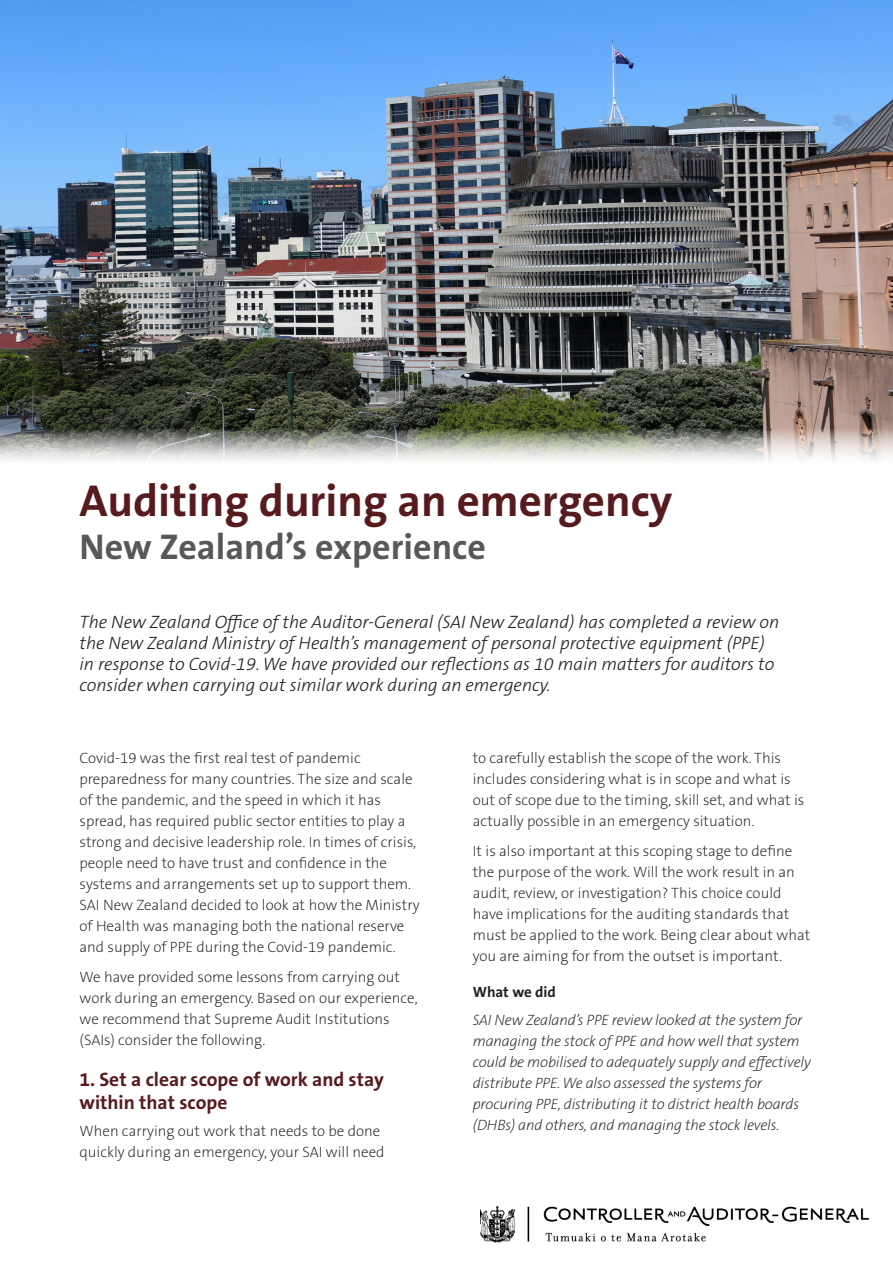
<style>
.page{position:relative;width:893px;height:1263px;background:#fff}
.page>*{position:absolute;margin:0;border:0;box-sizing:border-box;transform-origin:0 0}
.t1{font:700 45px "The Sans OT7";color:#571b1e}
.t2{font:700 36px "The Sans OT7";color:#57585a}
.Heading_2{font:700 19.5px/23.4px "The Sans OT7";color:#571b1e}
.Opening_para{font:italic 300 18px/21px "The Sans OT3";color:#231f20}
.body_text{font:200 15px/21px "The Sans OT2";color:#231f20}
.body_text-2{font:italic 200 15px/21px "The Sans OT2";letter-spacing:-.01em;color:#231f20}
.Sub-heading{font:700 15px "The Sans OT7";color:#231f20}
</style>
<div class="page">
<img style="left:481px;top:1206px;width:387px;height:36px">
<img style="left:0;top:0;width:893px;height:460px">
<p class="t1" style="left:80px;top:471px;width:594px">Auditing during an emergency</p>
<p class="t2" style="left:80px;top:523px;width:408px">New Zealand’s experience</p>
<p class="Opening_para" style="left:80px;top:612px;width:701px">The New Zealand Office of the Auditor-General (SAI New Zealand) has completed a review on the New Zealand Ministry of Health’s management of personal protective equipment (PPE) in response to Covid-19. We have provided our reflections as 10 main matters for auditors to consider when carrying out similar work during an emergency.</p>
<p class="body_text" style="left:80px;top:747px;width:342px">Covid-19 was the first real test of pandemic preparedness for many countries. The size and scale of the pandemic, and the speed in which it has spread, has required public sector entities to play a strong and decisive leadership role. In times of crisis, people need to have trust and confidence in the systems and arrangements set up to support them.<br>SAI New Zealand decided to look at how the Ministry of Health was managing both the national reserve and supply of PPE during the Covid-19 pandemic.</p>
<p class="body_text" style="left:80px;top:966px;width:340px">We have provided some lessons from carrying out work during an emergency. Based on our experience, we recommend that Supreme Audit Institutions (SAIs) consider the following.</p>
<p class="Heading_2" style="left:80px;top:1067px;width:306px">1. Set a clear scope of work and stay within that scope</p>
<p class="body_text" style="left:80px;top:1121px;width:307px">When carrying out work that needs to be done quickly during an emergency, your SAI will need</p>
<p class="body_text" style="left:473px;top:747px;width:333px">to carefully establish the scope of the work. This includes considering what is in scope and what is out of scope due to the timing, skill set, and what is actually possible in an emergency situation.</p>
<p class="body_text" style="left:473px;top:840px;width:339px">It is also important at this scoping stage to define the purpose of the work. Will the work result in an audit, review, or investigation? This choice could have implications for the auditing standards that must be applied to the work. Being clear about what you are aiming for from the outset is important.</p>
<p class="Sub-heading" style="left:473px;top:982px;width:85px">What we did</p>
<p class="body_text-2" style="left:473px;top:1010px;width:340px">SAI New Zealand’s PPE review looked at the system for managing the stock of PPE and how well that system could be mobilised to adequately supply and effectively distribute PPE. We also assessed the systems for procuring PPE, distributing it to district health boards (DHBs) and others, and managing the stock levels.</p>
</div>
